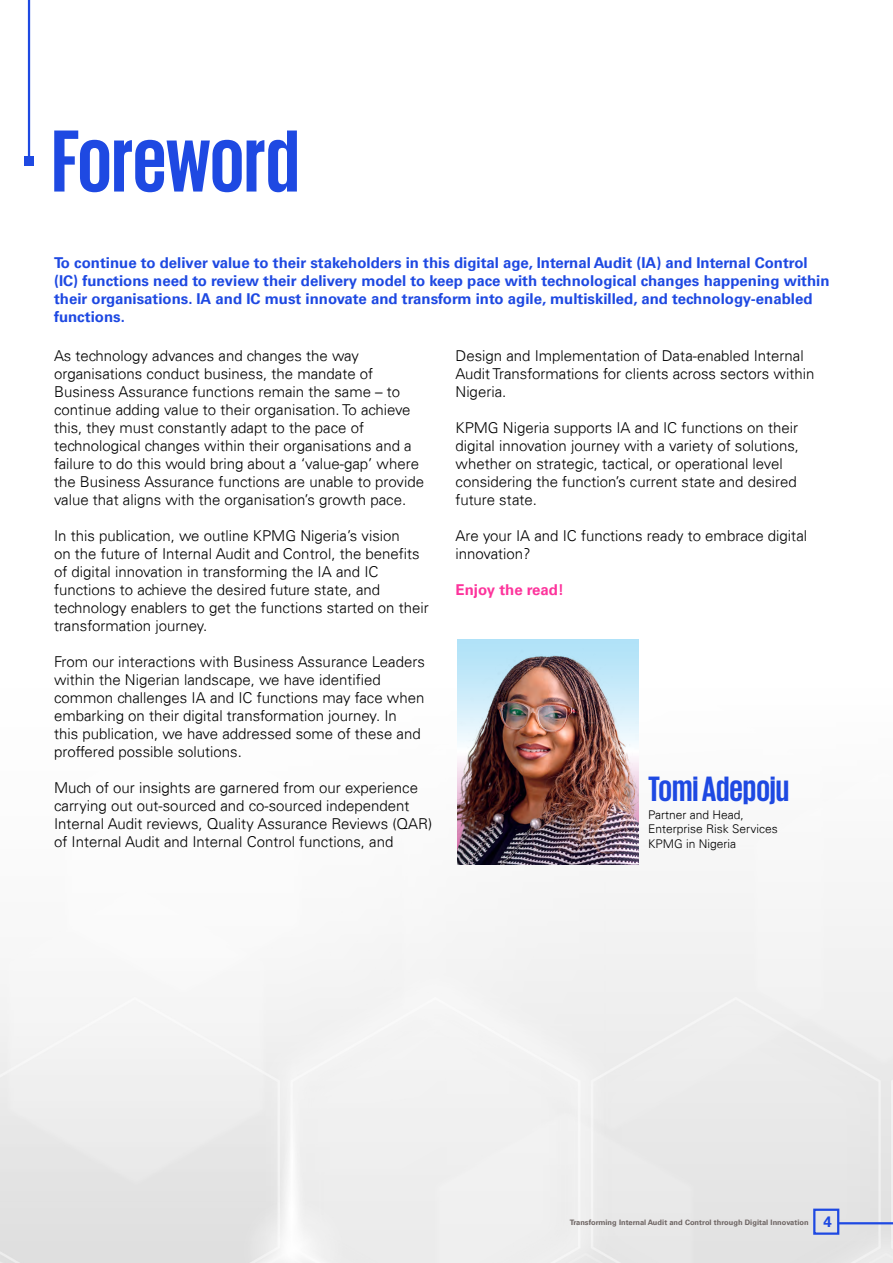
<style>
.page{position:relative;width:893px;height:1263px;background:#fff}
.page>*{position:absolute;margin:0;border:0;box-sizing:border-box;transform-origin:0 0}
.t1{font:700 90px "KPMG";letter-spacing:-.005em;color:#1e49e2}
.t2{font:700 36px "KPMG";color:#1e49e2}
.t3{font:300 15px/18px "Univers 45";color:#000}
.t4{font:700 15px/18px "Univers 65";color:#1e49e2}
.t5{font:700 15px "Univers 65";color:#fd349c}
.t6{font:300 12px/14.4px "Univers 45";color:#000}
.t7{font:700 7.5px "Univers 65";letter-spacing:.005em;color:#6c6361}
.s1{font-size:15px;color:#1e49e2}
</style>
<div class="page">
<img style="left:0;top:864px;width:893px;height:399px">
<hr style="left:28px;top:0;width:2px;height:163px;background:#1e49e2">
<div style="left:24px;top:156px;width:10px;height:10px;background:#1e49e2"></div>
<div style="left:457px;top:639px;width:182px;height:225px;background:#b3e3f8"></div>
<img style="left:457px;top:655px;width:182px;height:209px">
<hr style="left:838px;top:1222px;width:55px;height:2px;background:#1e49e2">
<div style="left:813px;top:1208px;width:26px;height:27px;border:2px solid #1e49e2"></div>
<h1 class="t1" style="left:52px;top:116px;width:249px">Foreword</h1>
<p class="t4" style="left:54px;top:254px;width:777px">To continue to deliver value to their stakeholders in this digital age, Internal Audit (IA) and Internal Control (IC) functions need to review their delivery model to keep pace with technological changes happening within their organisations. IA and IC must innovate and transform into agile, multiskilled, and technology-enabled functions.</p>
<p class="t3" style="left:54px;top:346px;width:372px">As technology advances and changes the way organisations conduct business, the mandate of Business Assurance functions remain the same – to continue adding value to their organisation. To achieve this, they must constantly adapt to the pace of technological changes within their organisations and a failure to do this would bring about a ‘value-gap’ where the Business Assurance functions are unable to provide value that aligns with the organisation’s growth pace.</p>
<p class="t3" style="left:54px;top:526px;width:376px">In this publication, we outline KPMG Nigeria’s vision<br>on the future of Internal Audit and Control, the benefits of digital innovation in transforming the IA and IC functions to achieve the desired future state, and technology enablers to get the functions started on their transformation journey.</p>
<p class="t3" style="left:54px;top:652px;width:372px">From our interactions with Business Assurance Leaders within the Nigerian landscape, we have identified common challenges IA and IC functions may face when embarking on their digital transformation journey. In<br>this publication, we have addressed some of these and proffered possible solutions.</p>
<p class="t3" style="left:54px;top:778px;width:380px">Much of our insights are garnered from our experience carrying out out-sourced and co-sourced independent Internal Audit reviews, Quality Assurance Reviews (QAR) of Internal Audit and Internal Control functions, and</p>
<p class="t3" style="left:455px;top:346px;width:360px">Design and Implementation of Data-enabled Internal<br>Audit Transformations for clients across sectors within<br>Nigeria.</p>
<p class="t3" style="left:455px;top:418px;width:345px">KPMG Nigeria supports IA and IC functions on their digital innovation journey with a variety of solutions, whether on strategic, tactical, or operational level considering the function’s current state and desired future state.</p>
<p class="t3" style="left:455px;top:526px;width:353px">Are your IA and IC functions ready to embrace digital innovation?</p>
<p class="t5" style="left:455px;top:581px;width:110px">Enjoy the read!</p>
<h2 class="t2" style="left:648px;top:771px;width:143px">Tomi Adepoju</h2>
<p class="t6" style="left:648px;top:807px;width:131px">Partner and Head,<br>Enterprise Risk Services<br>KPMG in Nigeria</p>
<p class="t7" style="left:570px;top:1218px;width:264px">Transforming Internal Audit and Control through Digital Innovation <span class="s1">4</span></p>
</div>
